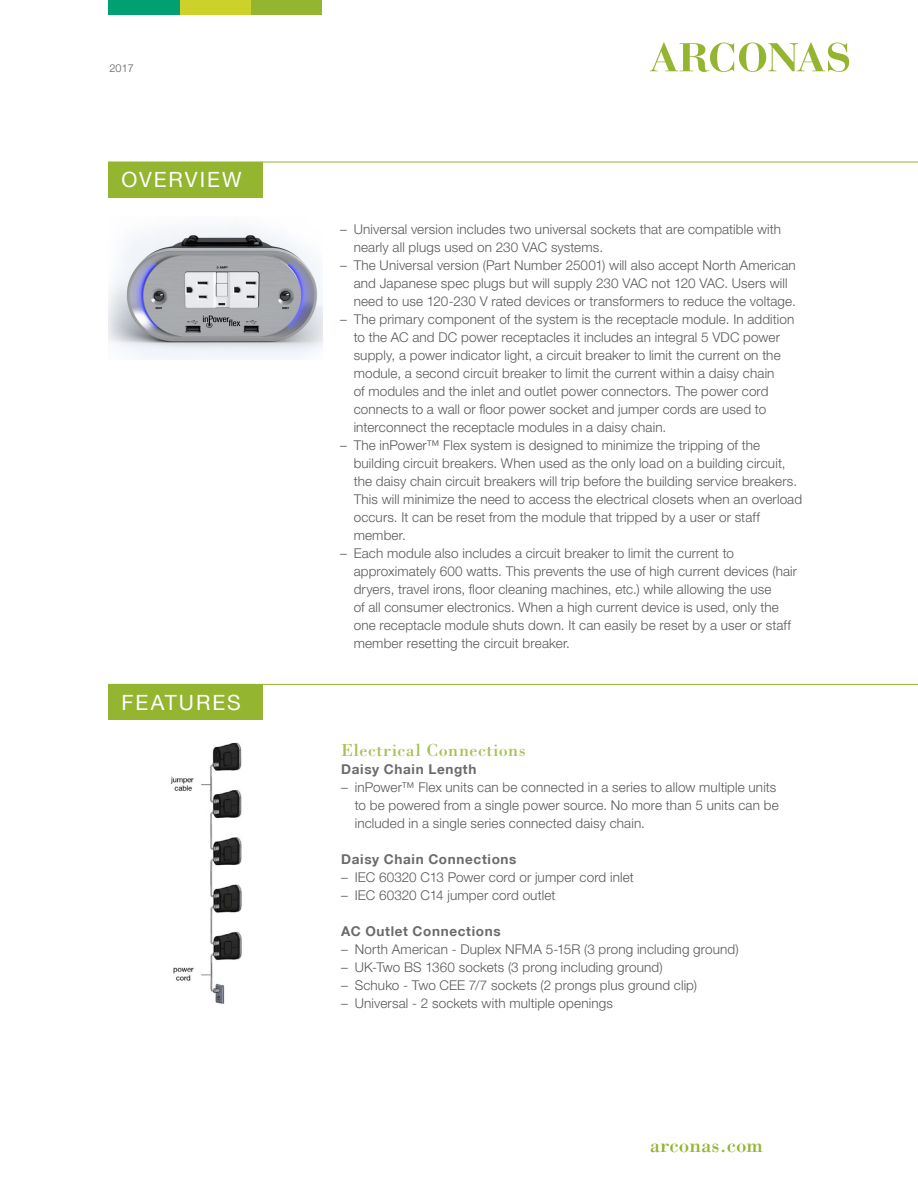
<style>
.page{position:relative;width:918px;height:1188px;background:#fff}
.page>*{position:absolute;margin:0;border:0;box-sizing:border-box;transform-origin:0 0}
.t1{font:21px "Helvetica Neue LT";letter-spacing:.095em;color:#fff}
.t2{font:21px "Bodoni LT Std";color:#94b52f}
.t3{font:18px "Bodoni LT Std";letter-spacing:.03em;color:#a7c155}
.t4{font:300 13.5px/18px "Helvetica Neue LT Std";letter-spacing:.01em;color:#58595b}
.t5{font:700 13.5px "Helvetica Neue LT";letter-spacing:.05em;color:#6b6b6e}
.t6{font:300 10.8px "Helvetica Neue LT Std";color:#58595b}
</style>
<div class="page">
<svg style="left:650px;top:43px;width:199px;height:29px"></svg>
<div style="left:251px;top:0;width:71px;height:15px;background:#94b52f"></div>
<div style="left:179px;top:0;width:72px;height:15px;background:#cdd22a"></div>
<div style="left:108px;top:0;width:71px;height:15px;background:#00a073"></div>
<img style="left:108px;top:228px;width:214px;height:132px">
<div style="left:108px;top:162px;width:155px;height:36px;background:#94b52f"></div>
<div style="left:108px;top:684px;width:155px;height:36px;background:#94b52f"></div>
<hr style="left:108px;top:162px;width:810px;height:1px;background:#94b52f">
<hr style="left:108px;top:684px;width:810px;height:1px;background:#94b52f">
<img style="left:170px;top:742px;width:72px;height:262px">
<p class="t6" style="left:110px;top:62px;width:26px">2017</p>
<h1 class="t1" style="left:122px;top:168px;width:122px">OVERVIEW</h1>
<h1 class="t1" style="left:122px;top:690px;width:121px">FEATURES</h1>
<p class="t4" style="left:354px;top:220px;width:429px;text-indent:-14px">– Universal version includes two universal sockets that are compatible with nearly all plugs used on 230 VAC systems.</p>
<p class="t4" style="left:354px;top:256px;width:444px;text-indent:-14px">– The Universal version (Part Number 25001) will also accept North American and Japanese spec plugs but will supply 230 VAC not 120 VAC. Users will need to use 120-230 V rated devices or transformers to reduce the voltage.</p>
<p class="t4" style="left:354px;top:310px;width:442px;text-indent:-14px">– The primary component of the system is the receptacle module. In addition to the AC and DC power receptacles it includes an integral 5 VDC power supply, a power indicator light, a circuit breaker to limit the current on the module, a second circuit breaker to limit the current within a daisy chain<br>of modules and the inlet and outlet power connectors. The power cord connects to a wall or floor power socket and jumper cords are used to interconnect the receptacle modules in a daisy chain.</p>
<p class="t4" style="left:354px;top:436px;width:450px;text-indent:-14px">– The inPower™ Flex system is designed to minimize the tripping of the building circuit breakers. When used as the only load on a building circuit, the daisy chain circuit breakers will trip before the building service breakers.<br>This will minimize the need to access the electrical closets when an overload occurs. It can be reset from the module that tripped by a user or staff member.</p>
<p class="t4" style="left:354px;top:544px;width:445px;text-indent:-14px">– Each module also includes a circuit breaker to limit the current to approximately 600 watts. This prevents the use of high current devices (hair dryers, travel irons, floor cleaning machines, etc.) while allowing the use<br>of all consumer electronics. When a high current device is used, only the one receptacle module shuts down. It can easily be reset by a user or staff member resetting the circuit breaker.</p>
<h2 class="t3" style="left:341px;top:739px;width:186px">Electrical Connections</h2>
<p class="t5" style="left:341px;top:761px;width:137px">Daisy Chain Length</p>
<p class="t4" style="left:355px;top:778px;width:425px;text-indent:-14px">– inPower™ Flex units can be connected in a series to allow multiple units to be powered from a single power source. No more than 5 units can be included in a single series connected daisy chain.</p>
<p class="t5" style="left:341px;top:851px;width:177px">Daisy Chain Connections</p>
<p class="t4" style="left:341px;top:868px;width:294px">– IEC 60320 C13 Power cord or jumper cord inlet</p>
<p class="t4" style="left:341px;top:886px;width:216px">– IEC 60320 C14 jumper cord outlet</p>
<p class="t5" style="left:341px;top:923px;width:161px">AC Outlet Connections</p>
<p class="t4" style="left:341px;top:940px;width:399px">– North American - Duplex NFMA 5-15R (3 prong including ground)</p>
<p class="t4" style="left:341px;top:958px;width:323px">– UK-Two BS 1360 sockets (3 prong including ground)</p>
<p class="t4" style="left:341px;top:976px;width:357px">– Schuko - Two CEE 7/7 sockets (2 prongs plus ground clip)</p>
<p class="t4" style="left:341px;top:994px;width:273px">– Universal - 2 sockets with multiple openings</p>
<h1 class="t2" style="left:650px;top:1132px;width:115px">arconas.com</h1>
</div>
